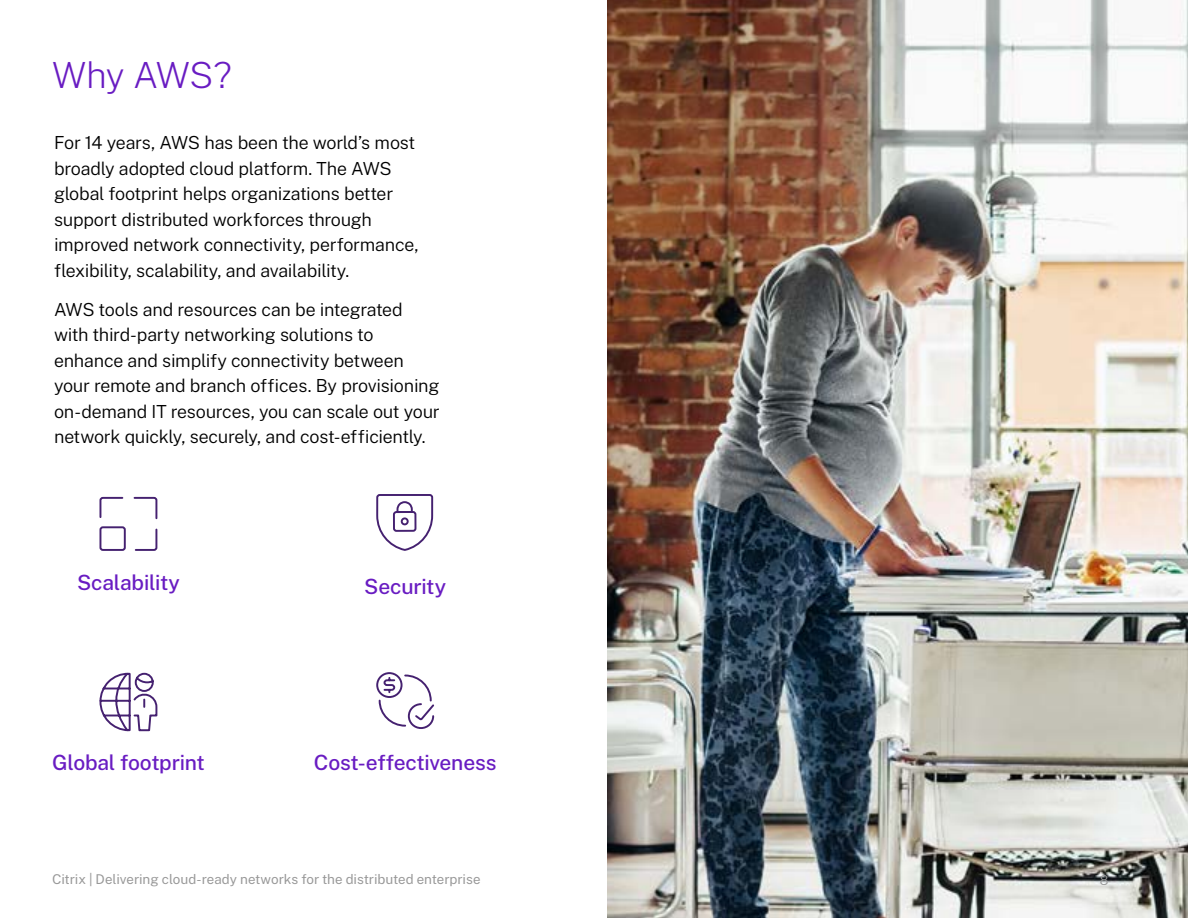
<style>
.page{position:relative;width:1188px;height:918px;background:#fff}
.page>*{position:absolute;margin:0;border:0;box-sizing:border-box;transform-origin:0 0}
.t1{font:200 36px "Public Sans";letter-spacing:-.03em;color:#691cc2}
.t2{font:500 21px "Public Sans";letter-spacing:-.01em;color:#691cc2}
.t3{font:300 18px/25.5px "Public Sans";letter-spacing:-.015em;color:#000}
.t4{font:13.5px "Public Sans";color:#989898}
.t5{font:300 13.5px "Public Sans";color:#989898}
</style>
<div class="page">
<img style="left:608px;top:0;width:580px;height:918px">
<svg style="left:99px;top:496px;width:59px;height:55px"></svg>
<svg style="left:376px;top:494px;width:58px;height:57px"></svg>
<svg style="left:376px;top:672px;width:59px;height:57px"></svg>
<svg style="left:99px;top:672px;width:59px;height:60px"></svg>
<h1 class="t1" style="left:52px;top:48px;width:182px">Why AWS?</h1>
<p class="t3" style="left:54px;top:129px;width:366px">For 14 years, AWS has been the world’s most broadly adopted cloud platform. The AWS global footprint helps organizations better support distributed workforces through improved network connectivity, performance, flexibility, scalability, and availability.</p>
<p class="t3" style="left:54px;top:295px;width:387px">AWS tools and resources can be integrated with third-party networking solutions to enhance and simplify connectivity between your remote and branch offices. By provisioning on-demand IT resources, you can scale out your network quickly, securely, and cost-efficiently.</p>
<p class="t2" style="left:77px;top:567px;width:104px">Scalability</p>
<p class="t2" style="left:364px;top:571px;width:83px">Security</p>
<p class="t2" style="left:52px;top:747px;width:154px">Global footprint</p>
<p class="t2" style="left:314px;top:746px;width:184px">Cost-effectiveness</p>
<p class="t4" style="left:52px;top:869px;width:430px">Citrix | Delivering cloud-ready networks for the distributed enterprise</p>
<p class="t5" style="left:1100px;top:870px;width:10px">8</p>
</div>
